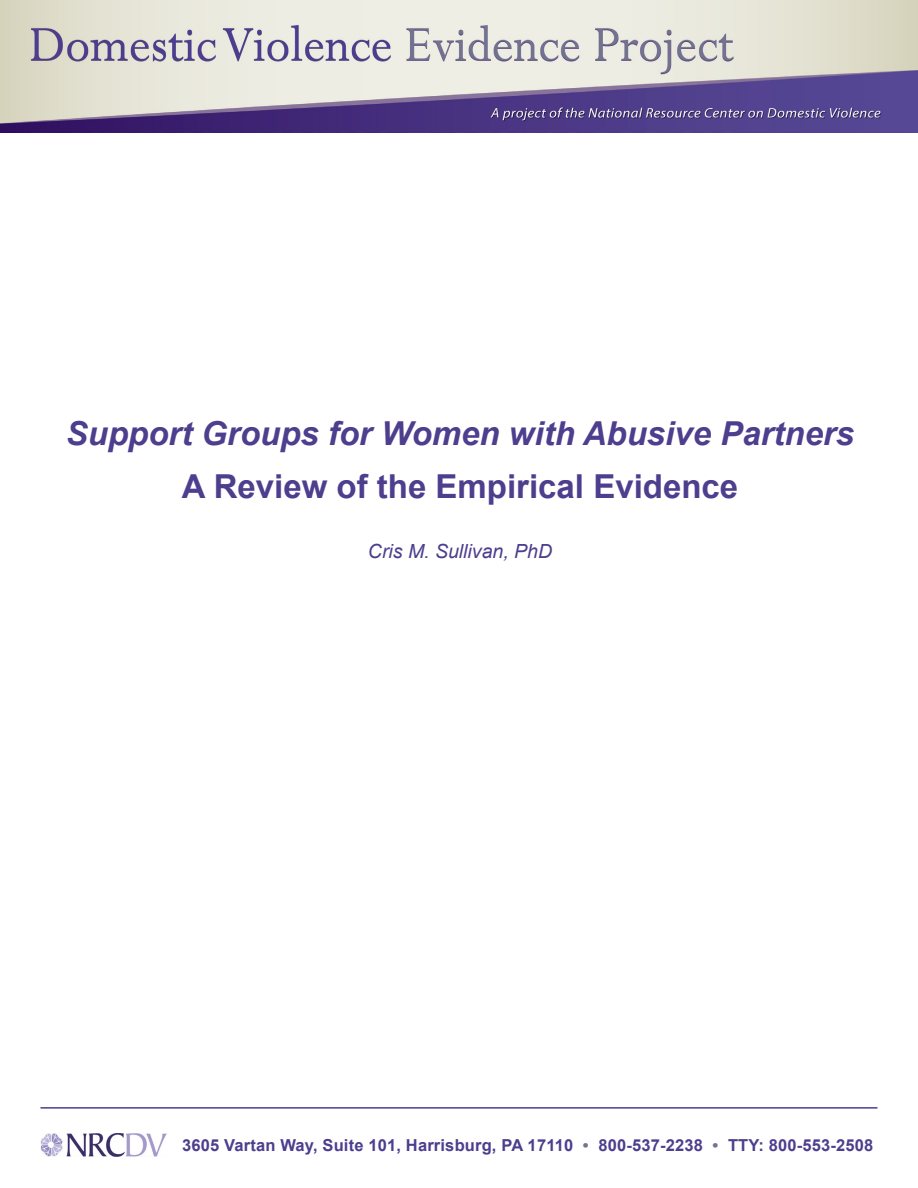
<style>
.page{position:relative;width:918px;height:1188px;background:#fff}
.page>*{position:absolute;margin:0;border:0;box-sizing:border-box;transform-origin:0 0}
.Paragraph_Style_1{font:italic 700 33px "Arial";color:#4d3e8e}
.Paragraph_Style_1-2{font:700 33px "Arial";color:#4d3e8e}
.t1{font:italic 19.5px "Arial";color:#4d3e8e}
.t2{font:700 16.5px "Arial";letter-spacing:.01em;color:#4d3e8e}
.s1{color:#737391}
</style>
<div class="page">
<hr style="left:40px;top:1107px;width:838px;height:2px;background:#4d3e8e">
<img style="left:0;top:0;width:918px;height:133px">
<img style="left:40px;top:1133px;width:127px;height:23px">
<p class="Paragraph_Style_1" style="left:66px;top:412px;width:790px">Support Groups for Women with Abusive Partners</p>
<p class="Paragraph_Style_1-2" style="left:182px;top:464px;width:558px">A Review of the Empirical Evidence</p>
<p class="t1" style="left:368px;top:538px;width:186px">Cris M. Sullivan, PhD</p>
<p class="t2" style="left:182px;top:1134px;width:693px">3605 Vartan Way, Suite 101, Harrisburg, PA 17110 <span class="s1">•</span> 800-537-2238 <span class="s1">•</span> TTY: 800-553-2508</p>
</div>
